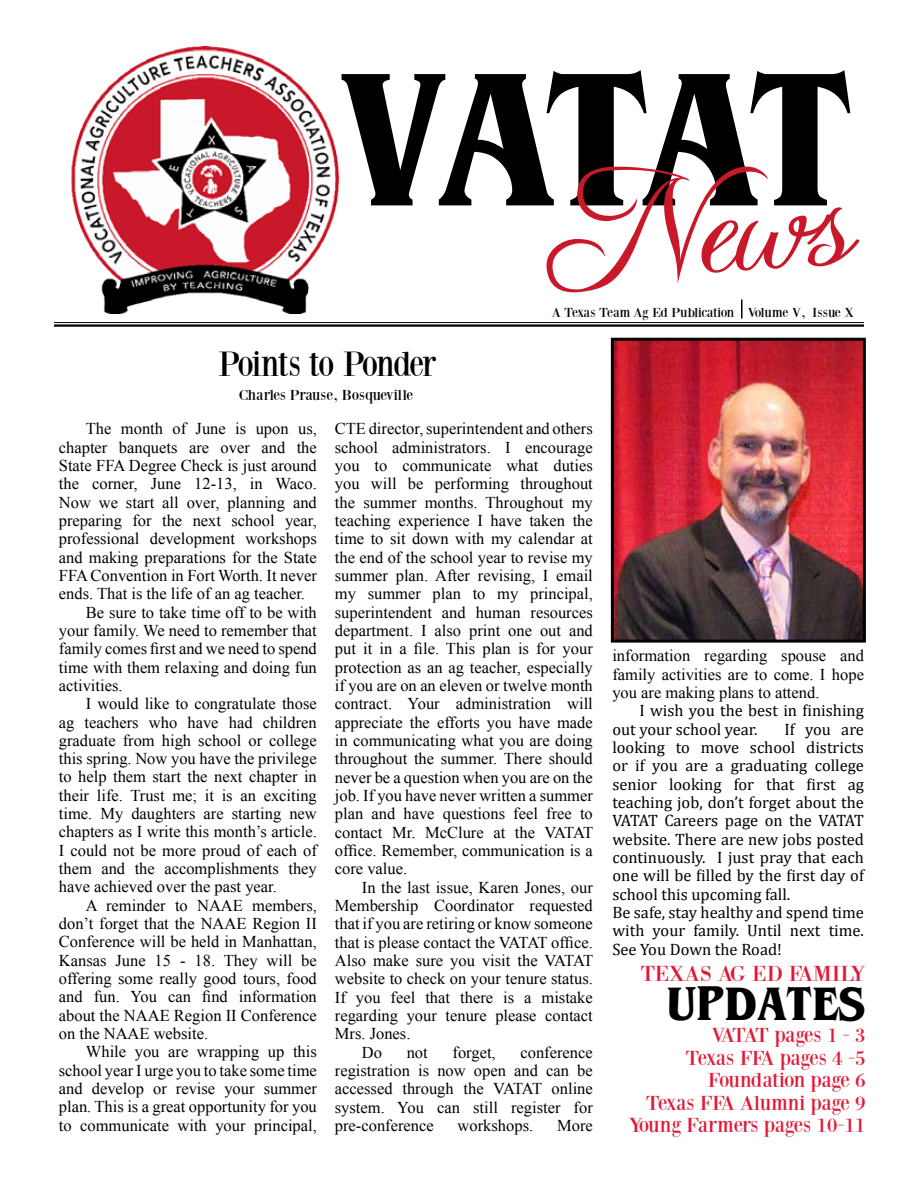
<style>
.page{position:relative;width:918px;height:1188px;background:#fff}
.page>*{position:absolute;margin:0;border:0;box-sizing:border-box;transform-origin:0 0}
.t1{font:700 181.2px "Brian James Condensed";letter-spacing:-.05em;color:#000}
.t2{font:150px "Freebooter Script";color:#c9182a}
.t3{font:700 45px "Brian James Condensed";color:#000}
.t4{font:36.3px "Bodoni XT";letter-spacing:-.055em;color:#000;scale:.91 1}
.t5{font:22.5px "Bodoni XT";color:#e31837}
.t6{font:21px/22.5px "Bodoni XT";letter-spacing:-.04em;color:#e31837;text-align:right}
.t7{font:16.5px/18.3px "Times New Roman";color:#000;text-align:justify}
.t8{font:16.5px/18.5px "Cambria";color:#000}
.t9{font:15px "Bodoni XT";color:#000}
.t10{font:13.5px "Bodoni XT";letter-spacing:-.02em;color:#000}
</style>
<div class="page">
<hr style="left:54px;top:322px;width:810px;height:1px;background:#000">
<hr style="left:54px;top:324px;width:810px;height:3px;background:#000">
<img style="left:71px;top:46px;width:269px;height:267px">
<svg style="left:741px;top:299px;width:1px;height:20px"></svg>
<img style="left:615px;top:342px;width:247px;height:297px">
<div style="left:611px;top:338px;width:255px;height:305px;border:3px solid #000"></div>
<h1 class="t1" style="left:336px;top:10px;width:515px">VATAT</h1>
<h2 class="t2" style="left:538px;top:144px;width:311px;rotate:-4deg">News</h2>
<p class="t10" style="left:552px;top:304px;width:304px">A Texas Team Ag Ed Publication Volume V, Issue X</p>
<h3 class="t4" style="left:218px;top:341px;width:242px">Points to Ponder</h3>
<p class="t9" style="left:239px;top:386px;width:176px">Charles Prause, Bosqueville</p>
<p class="t7" style="left:86px;top:419px;width:233px">The month of June is upon us,</p>
<p class="t7" style="left:59px;top:438px;width:260px">chapter banquets are over and the</p>
<p class="t7" style="left:59px;top:456px;width:260px">State FFA Degree Check is just around</p>
<p class="t7" style="left:59px;top:474px;width:260px">the corner, June 12-13, in Waco.</p>
<p class="t7" style="left:59px;top:493px;width:260px">Now we start all over, planning and</p>
<p class="t7" style="left:59px;top:511px;width:260px">preparing for the next school year,</p>
<p class="t7" style="left:59px;top:529px;width:259px">professional development workshops</p>
<p class="t7" style="left:59px;top:548px;width:260px">and making preparations for the State</p>
<p class="t7" style="left:59px;top:566px;width:260px">FFA Convention in Fort Worth. It never</p>
<p class="t7" style="left:59px;top:584px;width:248px">ends. That is the life of an ag teacher.</p>
<p class="t7" style="left:86px;top:603px;width:232px">Be sure to take time off to be with</p>
<p class="t7" style="left:59px;top:621px;width:260px">your family. We need to remember that</p>
<p class="t7" style="left:59px;top:639px;width:260px">family comes first and we need to spend</p>
<p class="t7" style="left:59px;top:658px;width:260px">time with them relaxing and doing fun</p>
<p class="t7" style="left:59px;top:676px;width:65px">activities.</p>
<p class="t7" style="left:86px;top:694px;width:232px">I would like to congratulate those</p>
<p class="t7" style="left:59px;top:713px;width:260px">ag teachers who have had children</p>
<p class="t7" style="left:59px;top:731px;width:260px">graduate from high school or college</p>
<p class="t7" style="left:59px;top:749px;width:259px">this spring. Now you have the privilege</p>
<p class="t7" style="left:59px;top:768px;width:260px">to help them start the next chapter in</p>
<p class="t7" style="left:59px;top:786px;width:260px">their life. Trust me; it is an exciting</p>
<p class="t7" style="left:59px;top:804px;width:260px">time. My daughters are starting new</p>
<p class="t7" style="left:59px;top:823px;width:260px">chapters as I write this month’s article.</p>
<p class="t7" style="left:59px;top:841px;width:260px">I could not be more proud of each of</p>
<p class="t7" style="left:59px;top:859px;width:260px">them and the accomplishments they</p>
<p class="t7" style="left:59px;top:878px;width:220px">have achieved over the past year.</p>
<p class="t7" style="left:86px;top:896px;width:233px">A reminder to NAAE members,</p>
<p class="t7" style="left:59px;top:914px;width:260px">don’t forget that the NAAE Region II</p>
<p class="t7" style="left:59px;top:933px;width:260px">Conference will be held in Manhattan,</p>
<p class="t7" style="left:59px;top:951px;width:259px">Kansas June 15 - 18. They will be</p>
<p class="t7" style="left:59px;top:969px;width:260px">offering some really good tours, food</p>
<p class="t7" style="left:59px;top:988px;width:260px">and fun. You can find information</p>
<p class="t7" style="left:59px;top:1006px;width:260px">about the NAAE Region II Conference</p>
<p class="t7" style="left:59px;top:1024px;width:151px">on the NAAE website.</p>
<p class="t7" style="left:86px;top:1043px;width:233px">While you are wrapping up this</p>
<p class="t7" style="left:59px;top:1061px;width:260px">school year I urge you to take some time</p>
<p class="t7" style="left:59px;top:1079px;width:259px">and develop or revise your summer</p>
<p class="t7" style="left:59px;top:1098px;width:260px">plan. This is a great opportunity for you</p>
<p class="t7" style="left:59px;top:1116px;width:260px">to communicate with your principal,</p>
<p class="t7" style="left:335px;top:419px;width:260px">CTE director, superintendent and others school administrators. I encourage you to communicate what duties you will be performing throughout the summer months. Throughout my teaching experience I have taken the time to sit down with my calendar at the end of the school year to revise my summer plan. After revising, I email my summer plan to my principal, superintendent and human resources department. I also print one out and put it in a file. This plan is for your protection as an ag teacher, especially if you are on an eleven or twelve month contract. Your administration will appreciate the efforts you have made in communicating what you are doing throughout the summer. There should never be a question when you are on the job. If you have never written a summer plan and have questions feel free to contact Mr. McClure at the VATAT office. Remember, communication is a core value.</p>
<p class="t7" style="left:362px;top:878px;width:233px">In the last issue, Karen Jones, our</p>
<p class="t7" style="left:335px;top:896px;width:260px">Membership Coordinator requested</p>
<p class="t7" style="left:335px;top:914px;width:260px">that if you are retiring or know someone</p>
<p class="t7" style="left:335px;top:933px;width:260px">that is please contact the VATAT office.</p>
<p class="t7" style="left:335px;top:951px;width:260px">Also make sure you visit the VATAT</p>
<p class="t7" style="left:335px;top:969px;width:260px">website to check on your tenure status.</p>
<p class="t7" style="left:335px;top:988px;width:260px">If you feel that there is a mistake</p>
<p class="t7" style="left:335px;top:1006px;width:260px">regarding your tenure please contact</p>
<p class="t7" style="left:335px;top:1024px;width:77px">Mrs. Jones.</p>
<p class="t7" style="left:362px;top:1043px;width:22px">Do</p>
<p class="t7" style="left:407px;top:1043px;width:23px">not</p>
<p class="t7" style="left:453px;top:1043px;width:45px">forget,</p>
<p class="t7" style="left:335px;top:1043px;width:260px;text-indent:186px">conference registration is now open and can be accessed through the VATAT online system. You can still register for pre-conference</p>
<p class="t7" style="left:458px;top:1116px;width:77px">workshops.</p>
<p class="t7" style="left:557px;top:1116px;width:37px">More</p>
<p class="t7" style="left:612px;top:646px;width:253px">information regarding spouse and family activities are to come. I hope you are making plans to attend.</p>
<p class="t8" style="left:612px;top:701px;width:253px;text-indent:27px">I wish you the best in finishing out your school year.</p>
<p class="t8" style="left:612px;top:720px;width:253px;text-indent:172px">If you are looking to move school districts or if you are a graduating college senior looking for that first ag teaching job, don’t forget about the<br>VATAT Careers page on the VATAT website. There are new jobs posted continuously. I just pray that each one will be filled by the first day of school this upcoming fall.<br>Be safe, stay healthy and spend time with your family. Until next time.<br>See You Down the Road!</p>
<h3 class="t5" style="left:640px;top:960px;width:227px">TEXAS AG ED FAMILY</h3>
<h3 class="t3" style="left:666px;top:972px;width:201px">UPDATES</h3>
<p class="t6" style="left:629px;top:1024px;width:238px">VATAT pages 1 - 3<br>Texas FFA pages 4 -5<br>Foundation page 6<br>Texas FFA Alumni page 9<br>Young Farmers pages 10-11</p>
</div>
